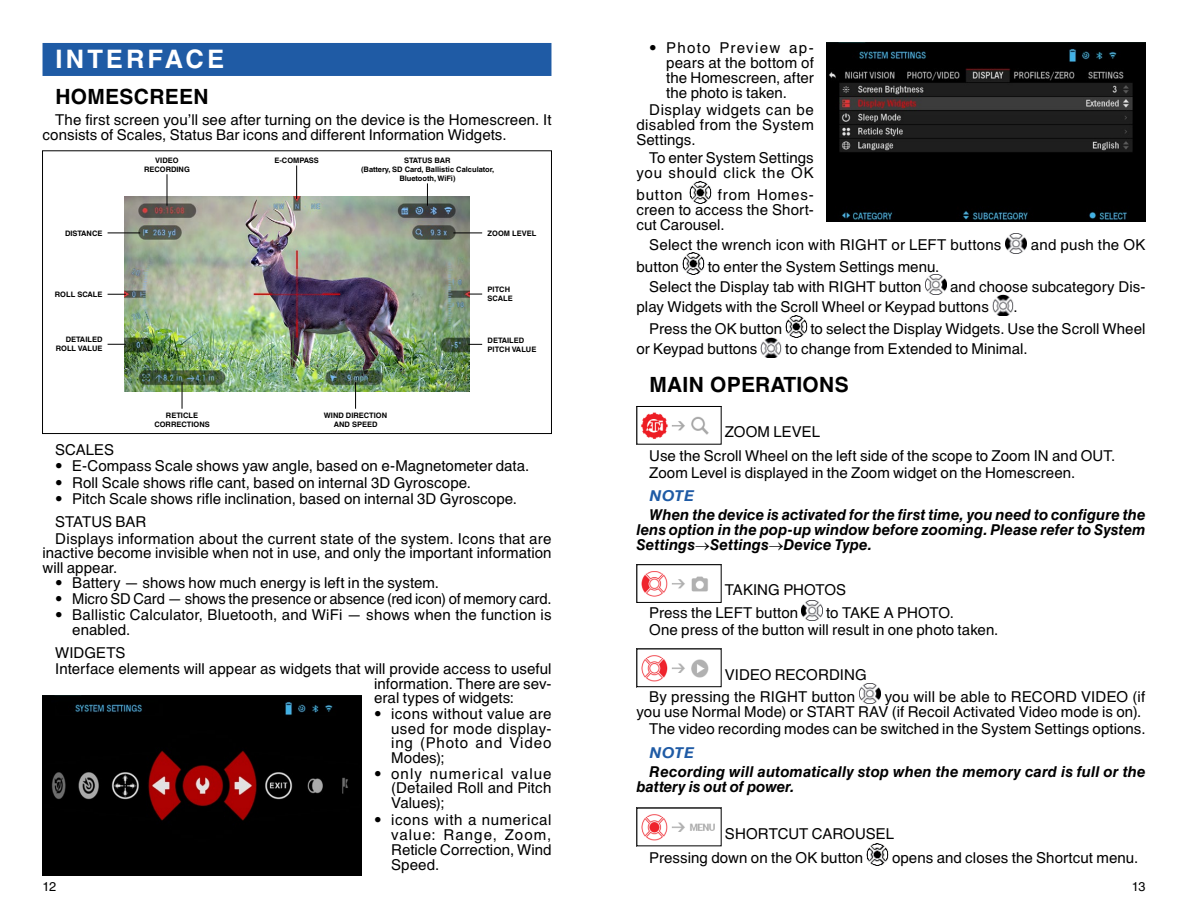
<style>
.page{position:relative;width:1188px;height:918px;background:#fff}
.page>*{position:absolute;margin:0;border:0;box-sizing:border-box;transform-origin:0 0}
.t1{font:700 25.5px "Helvetica C";letter-spacing:.12em;color:#fff}
.t2{font:700 21px "Helvetica C";letter-spacing:.015em;color:#000}
.t3{font:15px/15px "Helvetica C";letter-spacing:.005em;color:#000}
.t4{font:italic 700 15px/15px "Helvetica C";letter-spacing:.005em;color:#000;text-align:justify}
.t5{font:italic 700 15px "Helvetica C";letter-spacing:.015em;color:#1f5ba5;scale:1.1 1}
.t6{font:12.75px "Helvetica C";color:#000}
.t7{font:700 7.5px/9px "Helvetica C";color:#000;text-align:center}
</style>
<div class="page">
<div style="left:43px;top:43px;width:508px;height:33px;background:#1f5ba5"></div>
<img style="left:124px;top:197px;width:346px;height:194px">
<div style="left:42px;top:150px;width:510px;height:284px;border:1px solid #000"></div>
<hr style="left:167px;top:174px;width:1px;height:32px;background:#000">
<svg style="left:182px;top:382px;width:1px;height:27px"></svg>
<svg style="left:355px;top:382px;width:1px;height:27px"></svg>
<hr style="left:296px;top:166px;width:1px;height:33px;background:#000">
<svg style="left:427px;top:183px;width:1px;height:23px"></svg>
<svg style="left:453px;top:233px;width:29px;height:1px"></svg>
<hr style="left:108px;top:233px;width:32px;height:1px;background:#000">
<svg style="left:108px;top:294px;width:18px;height:1px"></svg>
<svg style="left:108px;top:344px;width:18px;height:1px"></svg>
<svg style="left:468px;top:294px;width:14px;height:1px"></svg>
<svg style="left:468px;top:344px;width:14px;height:1px"></svg>
<img style="left:827px;top:43px;width:318px;height:179px">
<img style="left:689px;top:181px;width:22px;height:22px">
<img style="left:1006px;top:233px;width:21px;height:20px">
<img style="left:682px;top:253px;width:22px;height:22px">
<img style="left:925px;top:275px;width:21px;height:20px">
<img style="left:992px;top:295px;width:21px;height:20px">
<img style="left:785px;top:315px;width:22px;height:22px">
<img style="left:761px;top:337px;width:21px;height:20px">
<img style="left:641px;top:412px;width:68px;height:27px">
<div style="left:637px;top:406px;width:85px;height:39px;border:1px solid #000"></div>
<img style="left:641px;top:571px;width:67px;height:26px">
<div style="left:637px;top:564px;width:85px;height:39px;border:1px solid #000"></div>
<img style="left:802px;top:600px;width:21px;height:21px">
<img style="left:641px;top:655px;width:68px;height:27px">
<div style="left:637px;top:649px;width:85px;height:38px;border:1px solid #000"></div>
<img style="left:859px;top:683px;width:21px;height:20px">
<img style="left:641px;top:814px;width:74px;height:27px">
<img style="left:867px;top:844px;width:22px;height:22px">
<img style="left:45px;top:698px;width:314px;height:175px">
<div style="left:43px;top:696px;width:318px;height:179px;border:1px solid #000"></div>
<h1 class="t1" style="left:55px;top:45px;width:170px">INTERFACE</h1>
<h2 class="t2" style="left:55px;top:85px;width:155px">HOMESCREEN</h2>
<p class="t3" style="left:43px;top:113px;width:511px;line-height:14.5px;text-indent:13px">The first screen you’ll see after turning on the device is the Homescreen. It consists of Scales, Status Bar icons and different Information Widgets.</p>
<p class="t7" style="left:144px;top:155px;width:47px">VIDEO<br>RECORDING</p>
<p class="t7" style="left:274px;top:155px;width:46px">E-COMPASS</p>
<p class="t7" style="left:361px;top:155px;width:135px">STATUS BAR<br>(Battery, SD Card, Ballistic Calculator,<br>Bluetooth, WiFi)</p>
<p class="t7" style="left:65px;top:228px;width:39px">DISTANCE</p>
<p class="t7" style="left:488px;top:228px;width:50px">ZOOM LEVEL</p>
<p class="t7" style="left:55px;top:290px;width:49px">ROLL SCALE</p>
<p class="t7" style="left:56px;top:335px;width:48px;text-align:right">DETAILED<br>ROLL VALUE</p>
<p class="t7" style="left:154px;top:411px;width:57px">RETICLE<br>CORRECTIONS</p>
<p class="t7" style="left:324px;top:411px;width:65px">WIND DIRECTION<br>AND SPEED</p>
<p class="t7" style="left:488px;top:285px;width:27px;text-align:left">PITCH<br>SCALE</p>
<p class="t7" style="left:488px;top:335px;width:50px;text-align:left">DETAILED<br>PITCH VALUE</p>
<p class="t3" style="left:55px;top:442px;width:60px">SCALES</p>
<p class="t3" style="left:55px;top:459px;width:476px">• E-Compass Scale shows yaw angle, based on e-Magnetometer data.</p>
<p class="t3" style="left:55px;top:475px;width:417px">• Roll Scale shows rifle cant, based on internal 3D Gyroscope.</p>
<p class="t3" style="left:55px;top:487px;width:463px;line-height:23.1px">• Pitch Scale shows rifle inclination, based on internal 3D Gyroscope.<br>STATUS BAR</p>
<p class="t3" style="left:43px;top:531px;width:511px;line-height:14.5px;text-align:justify;text-indent:13px">Displays information about the current state of the system. Icons that are inactive become invisible when not in use, and only the important information will appear.</p>
<p class="t3" style="left:55px;top:576px;width:385px">• Battery — shows how much energy is left in the system.</p>
<p class="t3" style="left:55px;top:592px;width:498px">• Micro SD Card — shows the presence or absence (red icon) of memory card.</p>
<p class="t3" style="left:72px;top:608px;width:481px;line-height:14.5px;text-indent:-17px">• Ballistic Calculator, Bluetooth, and WiFi — shows when the function is enabled.</p>
<p class="t3" style="left:55px;top:644px;width:498px;line-height:16.6px">WIDGETS<br>Interface elements will appear as widgets that will provide access to useful</p>
<p class="t3" style="left:374px;top:676px;width:179px;line-height:14.5px">information. There are sev&shy;eral types of widgets:</p>
<p class="t3" style="left:391px;top:707px;width:162px;line-height:14.5px;text-align:justify;text-indent:-17px">• icons without value are used for mode display&shy;ing (Photo and Video Modes);</p>
<p class="t3" style="left:391px;top:766px;width:162px;line-height:14.5px;text-align:justify;text-indent:-17px">• only numerical value (Detailed Roll and Pitch Values);</p>
<p class="t3" style="left:391px;top:812px;width:162px;text-align:justify;text-indent:-17px">• icons with a numerical value: Range, Zoom, Reticle Correction, Wind Speed.</p>
<p class="t3" style="left:666px;top:41px;width:149px;text-align:justify;text-indent:-17px">• Photo Preview ap&shy;pears at the bottom of the Homescreen, after the photo is taken.</p>
<p class="t3" style="left:637px;top:103px;width:179px;text-align:justify;text-indent:13px">Display widgets can be disabled from the System Settings.</p>
<p class="t3" style="left:637px;top:150px;width:179px;text-align:right">To enter System Settings you should click the OK</p>
<p class="t3" style="left:637px;top:187px;width:48px">button</p>
<p class="t3" style="left:637px;top:187px;width:179px;text-align:justify;text-indent:81px">from Homes&shy;creen to access the Short&shy;cut Carousel.</p>
<p class="t3" style="left:649px;top:237px;width:354px">Select the wrench icon with RIGHT or LEFT buttons</p>
<p class="t3" style="left:1031px;top:237px;width:116px">and push the OK</p>
<p class="t3" style="left:637px;top:259px;width:44px">button</p>
<p class="t3" style="left:649px;top:256px;width:292px;line-height:20.2px;text-indent:58px">to enter the System Settings menu.<br>Select the Display tab with RIGHT button</p>
<p class="t3" style="left:637px;top:277px;width:510px;line-height:20.2px;text-indent:314px">and choose subcategory Dis&shy;play Widgets with the Scroll Wheel or Keypad buttons</p>
<p class="t3" style="left:1013px;top:299px;width:6px">.</p>
<p class="t3" style="left:649px;top:321px;width:135px">Press the OK button</p>
<p class="t3" style="left:810px;top:321px;width:337px">to select the Display Widgets. Use the Scroll Wheel</p>
<p class="t3" style="left:637px;top:342px;width:122px">or Keypad buttons</p>
<p class="t3" style="left:785px;top:342px;width:244px">to change from Extended to Minimal.</p>
<h2 class="t2" style="left:649px;top:373px;width:201px">MAIN OPERATIONS</h2>
<p class="t3" style="left:649px;top:420px;width:468px;line-height:23.5px;text-indent:76px">ZOOM LEVEL<br>Use the Scroll Wheel on the left side of the scope to Zoom IN and OUT.</p>
<p class="t3" style="left:649px;top:465px;width:427px">Zoom Level is displayed in the Zoom widget on the Homescreen.</p>
<p class="t5" style="left:649px;top:487px;width:42px">NOTE</p>
<p class="t4" style="left:637px;top:508px;width:510px;text-indent:13px">When the device is activated for the first time, you need to configure the lens option in the pop-up window before zooming. Please refer to System Settings→Settings→Device Type.</p>
<p class="t3" style="left:649px;top:579px;width:199px;line-height:22.4px;text-indent:76px">TAKING PHOTOS<br>Press the LEFT button</p>
<p class="t3" style="left:649px;top:604px;width:351px;line-height:17.1px;text-indent:177px">to TAKE A PHOTO.<br>One press of the button will result in one photo taken.</p>
<p class="t3" style="left:649px;top:663px;width:219px;line-height:22.4px;text-indent:76px">VIDEO RECORDING<br>By pressing the RIGHT button</p>
<p class="t3" style="left:637px;top:689px;width:510px;text-align:right">you will be able to RECORD VIDEO (if<br>you use Normal Mode) or START RAV (if Recoil Activated Video mode is on).</p>
<p class="t3" style="left:649px;top:721px;width:498px">The video recording modes can be switched in the System Settings options.</p>
<p class="t5" style="left:649px;top:744px;width:42px">NOTE</p>
<p class="t4" style="left:637px;top:764px;width:511px;text-indent:13px">Recording will automatically stop when the memory card is full or the battery is out of power.</p>
<p class="t3" style="left:649px;top:821px;width:246px;line-height:24.2px;text-indent:76px">SHORTCUT CAROUSEL<br>Pressing down on the OK button</p>
<p class="t3" style="left:892px;top:850px;width:248px">opens and closes the Shortcut menu.</p>
<p class="t6" style="left:43px;top:879px;width:15px">12</p>
<p class="t6" style="left:1132px;top:879px;width:15px">13</p>
</div>
